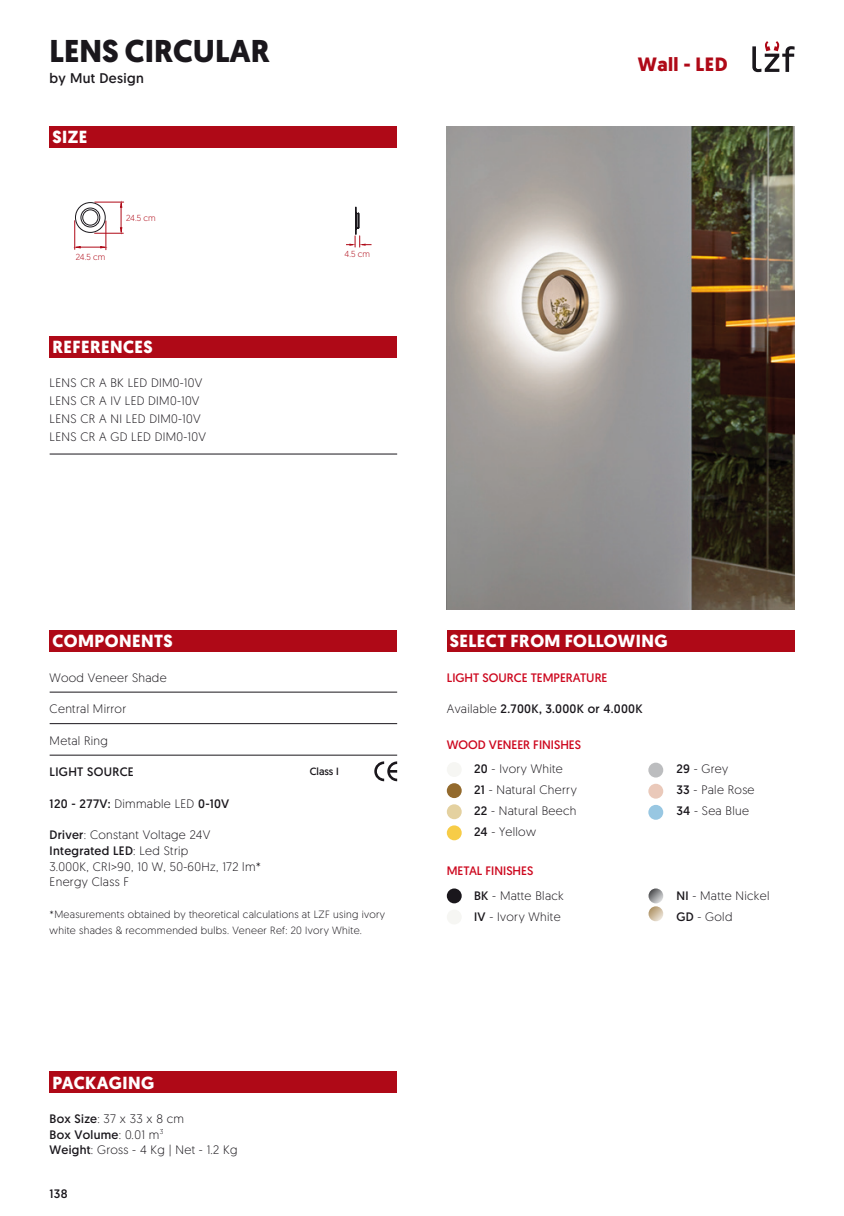
<style>
.page{position:relative;width:844px;height:1216px;background:#fff}
.page>*{position:absolute;margin:0;border:0;box-sizing:border-box;transform-origin:0 0}
.t1{font:700 31.5px "Geomanist";color:#1a171c}
.t2{font:700 19.25px "Geomanist";letter-spacing:.025em;color:#af0917}
.t3{font:700 17.5px "Geomanist";letter-spacing:.025em;color:#fff}
.t4{font:14px "Geomanist";letter-spacing:.025em;color:#1a171c}
.t5{font:300 12.25px/21px "Geomanist";letter-spacing:.025em;color:#1a171c}
.t6{font:12.25px "Geomanist";letter-spacing:.025em;color:#1a171c}
.t7{font:12.25px/24.7px "Geomanist";color:#cd071e}
.t8{font:300 10.5px/15.8px "Geomanist";letter-spacing:.025em;color:#1a171c}
.t9{font:10.5px "Geomanist";color:#1a171c}
.t10{font:300 8.75px "Geomanist";color:#af0917}
.s1{font-weight:300}
.s2{font-weight:400}
.s3{color:#1a171c}
.s4{font-weight:300;color:#1a171c}
</style>
<div class="page">
<div style="left:446px;top:630px;width:348px;height:21px;background:#af0917"></div>
<div style="left:50px;top:126px;width:347px;height:21px;background:#af0917"></div>
<div style="left:50px;top:336px;width:347px;height:21px;background:#af0917"></div>
<div style="left:50px;top:1071px;width:347px;height:21px;background:#af0917"></div>
<div style="left:50px;top:630px;width:347px;height:21px;background:#af0917"></div>
<svg style="left:752px;top:41px;width:42px;height:31px"></svg>
<img style="left:446px;top:126px;width:348px;height:483px">
<svg style="left:74px;top:202px;width:50px;height:48px"></svg>
<svg style="left:346px;top:207px;width:25px;height:40px"></svg>
<hr style="left:50px;top:691px;width:347px;height:1px;background:#1a171c">
<hr style="left:50px;top:723px;width:347px;height:1px;background:#1a171c">
<hr style="left:50px;top:754px;width:347px;height:1px;background:#1a171c">
<svg style="left:374px;top:761px;width:23px;height:20px"></svg>
<hr style="left:50px;top:453px;width:347px;height:1px;background:#1a171c">
<div style="left:446px;top:762px;width:15px;height:15px;background:#f6f6f3;border-radius:50%"></div>
<div style="left:446px;top:783px;width:15px;height:15px;background:#936a2d;border-radius:50%"></div>
<div style="left:446px;top:804px;width:15px;height:15px;background:#e4d1a0;border-radius:50%"></div>
<div style="left:446px;top:825px;width:15px;height:15px;background:#f7cc47;border-radius:50%"></div>
<div style="left:648px;top:762px;width:15px;height:15px;background:#bcbdbf;border-radius:50%"></div>
<div style="left:648px;top:783px;width:15px;height:15px;background:#eac9ba;border-radius:50%"></div>
<div style="left:648px;top:804px;width:15px;height:15px;background:#98c7e2;border-radius:50%"></div>
<div style="left:446px;top:888px;width:15px;height:15px;background:#1a171c;border-radius:50%"></div>
<div style="left:446px;top:909px;width:15px;height:15px;background:#f6f6f3;border-radius:50%"></div>
<svg style="left:648px;top:888px;width:15px;height:15px"></svg>
<svg style="left:648px;top:906px;width:15px;height:15px"></svg>
<h1 class="t1" style="left:50px;top:30px;width:222px">LENS CIRCULAR</h1>
<p class="t4" style="left:50px;top:69px;width:96px">by Mut Design</p>
<h3 class="t3" style="left:52px;top:125px;width:36px">SIZE</h3>
<p class="t10" style="left:76px;top:251px;width:31px">24.5 cm</p>
<p class="t10" style="left:126px;top:212px;width:31px">24.5 cm</p>
<h3 class="t3" style="left:52px;top:335px;width:102px">REFERENCES</h3>
<p class="t5" style="left:50px;top:373px;width:158px;line-height:18px">LENS CR A BK LED DIM0-10V<br>LENS CR A IV LED DIM0-10V<br>LENS CR A NI LED DIM0-10V<br>LENS CR A GD LED DIM0-10V</p>
<p class="t10" style="left:344px;top:249px;width:27px">4.5 cm</p>
<h2 class="t2" style="left:637px;top:51px;width:91px">Wall - LED</h2>
<h3 class="t3" style="left:52px;top:629px;width:122px">COMPONENTS</h3>
<p class="t5" style="left:50px;top:666px;width:118px">Wood Veneer Shade</p>
<p class="t5" style="left:50px;top:697px;width:78px">Central Mirror</p>
<p class="t5" style="left:50px;top:729px;width:60px">Metal Ring</p>
<p class="t6" style="left:50px;top:763px;width:86px">LIGHT SOURCE</p>
<p class="t6" style="left:50px;top:795px;width:181px">120 - 277V: <span class="s1">Dimmable LED</span> 0-10V</p>
<p class="t5" style="left:50px;top:826px;width:213px;line-height:15.8px"><span class="s2">Driver</span>: Constant Voltage 24V<br><span class="s2">Integrated LED</span>: Led Strip<br>3.000K, CRI&gt;90, 10 W, 50-60Hz, 172 lm*<br>Energy Class F</p>
<p class="t8" style="left:50px;top:906px;width:337px">*Measurements obtained by theoretical calculations at LZF using ivory white shades &amp; recommended bulbs. Veneer Ref: 20 Ivory White.</p>
<p class="t9" style="left:310px;top:764px;width:30px">Class I</p>
<h3 class="t3" style="left:52px;top:1070px;width:103px">PACKAGING</h3>
<p class="t5" style="left:50px;top:1110px;width:189px;line-height:15.8px"><span class="s2">Box Size</span>: 37 x 33 x 8 cm<br><span class="s2">Box Volume</span>: 0.01 m<sup>3<br></sup><span class="s2">Weight</span>: Gross - 4 Kg | Net - 1.2 Kg</p>
<p class="t6" style="left:50px;top:1185px;width:19px">138</p>
<h3 class="t3" style="left:449px;top:629px;width:219px">SELECT FROM FOLLOWING</h3>
<p class="t7" style="left:446px;top:664px;width:162px">LIGHT SOURCE TEMPERATURE</p>
<p class="t6" style="left:446px;top:700px;width:197px"><span class="s1">Available</span> 2.700K, 3.000K or 4.000K</p>
<p class="t7" style="left:446px;top:732px;width:136px">WOOD VENEER FINISHES</p>
<p class="t5" style="left:474px;top:757px;width:104px"><span class="s2">20</span> - Ivory White<br><span class="s2">21</span> - Natural Cherry<br><span class="s2">22</span> - Natural Beech<br><span class="s2">24</span> - Yellow</p>
<p class="t5" style="left:676px;top:757px;width:80px"><span class="s2">29</span> - Grey<br><span class="s2">33</span> - Pale Rose<br><span class="s2">34</span> - Sea Blue</p>
<p class="t7" style="left:474px;top:858px;width:91px;text-indent:-27px">METAL FINISHES<br><span class="s3">BK</span> <span class="s4">- Matte Black</span></p>
<p class="t5" style="left:474px;top:905px;width:88px"><span class="s2">IV</span> - Ivory White</p>
<p class="t5" style="left:676px;top:884px;width:94px"><span class="s2">NI</span> - Matte Nickel<br><span class="s2">GD</span> - Gold</p>
</div>
